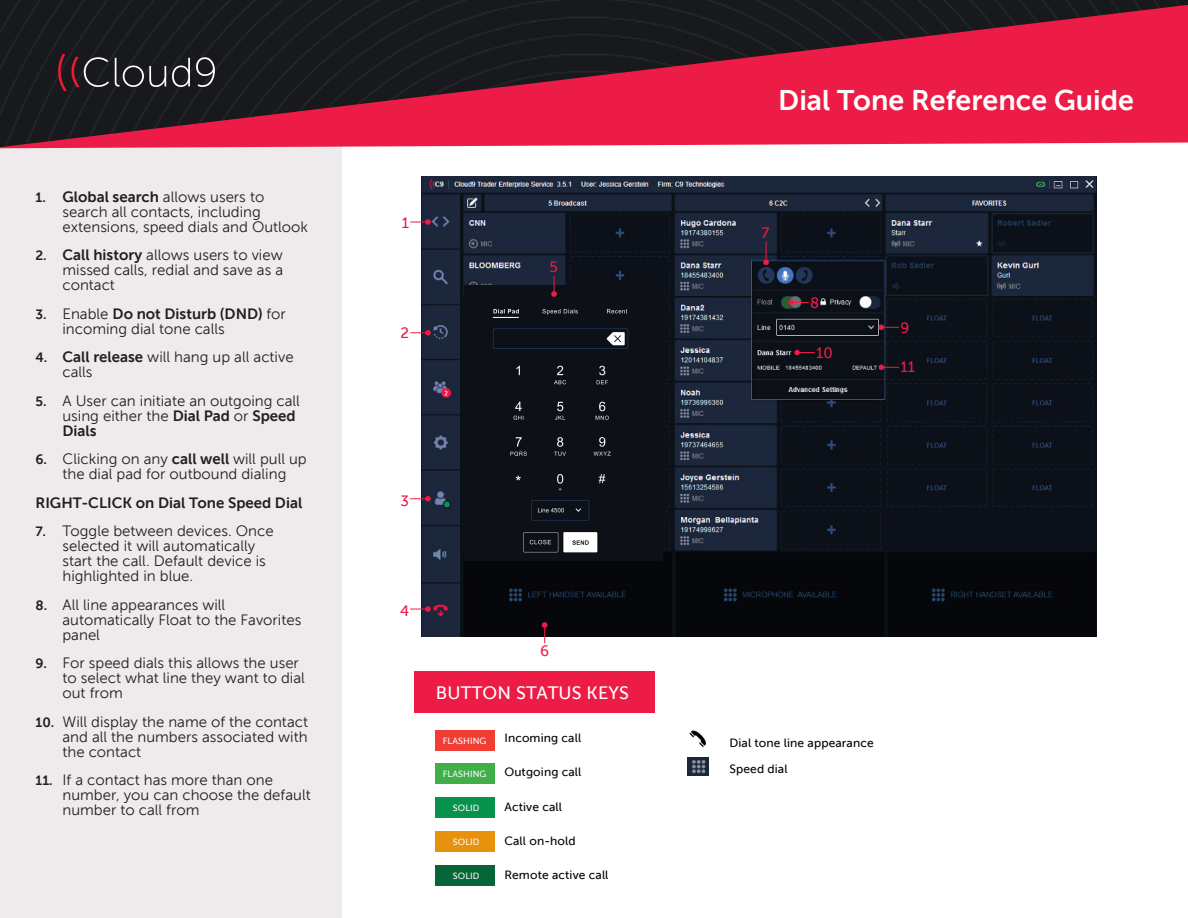
<style>
.page{position:relative;width:1188px;height:918px;background:#fff}
.page>*{position:absolute;margin:0;border:0;box-sizing:border-box;transform-origin:0 0}
.t1{font:28.5px "Museo Sans 700";color:#fff}
.t2{font:18px "Museo Sans 500";letter-spacing:.01em;color:#fff}
.t3{font:15px/15px "Museo Sans 300";color:#231f20}
.t4{font:15px "Museo Sans 700";color:#231f20}
.t5{font:15px "Museo Sans 500";color:#ed1c47}
.t6{font:12px "Museo Sans 500";letter-spacing:.01em;color:#040503}
.t7{font:9px "Museo Sans 500";letter-spacing:.01em;color:#fbfbfc}
.s1{font-family:"Museo Sans 700";font-size:13.5px}
.s2{font-family:"Museo Sans 700"}
</style>
<div class="page">
<div style="left:0;top:0;width:341px;height:918px;background:#efeaeb"></div>
<img style="left:0;top:0;width:1188px;height:147px">
<svg style="left:58px;top:54px;width:51px;height:36px;background:#3b282d"></svg>
<svg style="left:115px;top:58px;width:51px;height:29px"></svg>
<svg style="left:172px;top:58px;width:18px;height:29px"></svg>
<svg style="left:196px;top:57px;width:19px;height:30px"></svg>
<div style="left:435px;top:730px;width:60px;height:21px;background:#f03e35"></div>
<div style="left:435px;top:797px;width:60px;height:21px;background:#09914e"></div>
<div style="left:435px;top:763px;width:60px;height:21px;background:#40ae49"></div>
<div style="left:435px;top:831px;width:60px;height:21px;background:#e6920c"></div>
<div style="left:435px;top:865px;width:60px;height:21px;background:#066637"></div>
<div style="left:414px;top:671px;width:240px;height:42px;background:#ed1c47"></div>
<img style="left:689px;top:730px;width:17px;height:17px">
<img style="left:687px;top:758px;width:22px;height:17px">
<img style="left:422px;top:176px;width:675px;height:460px">
<svg style="left:410px;top:330px;width:21px;height:6px"></svg>
<svg style="left:410px;top:496px;width:21px;height:6px"></svg>
<svg style="left:410px;top:606px;width:21px;height:6px"></svg>
<svg style="left:542px;top:622px;width:6px;height:21px"></svg>
<svg style="left:763px;top:242px;width:6px;height:23px"></svg>
<svg style="left:788px;top:300px;width:21px;height:5px"></svg>
<svg style="left:879px;top:325px;width:20px;height:5px"></svg>
<svg style="left:794px;top:350px;width:21px;height:5px"></svg>
<svg style="left:879px;top:364px;width:20px;height:6px"></svg>
<svg style="left:410px;top:219px;width:21px;height:6px"></svg>
<div style="left:464px;top:285px;width:198px;height:276px;background:#0d1117"></div>
<svg style="left:551px;top:276px;width:6px;height:21px"></svg>
<p class="t3" style="left:62px;top:189px;width:247px;text-indent:-27px"><span class="s1">1.</span> <span class="s2">Global search</span> allows users to search all contacts, including extensions, speed dials and Outlook</p>
<p class="t3" style="left:62px;top:248px;width:222px;text-align:justify;text-indent:-27px"><span class="s1">2.</span> <span class="s2">Call history</span> allows users to view missed calls, redial and save as a contact</p>
<p class="t3" style="left:62px;top:306px;width:225px;text-indent:-27px"><span class="s1">3.</span> Enable <span class="s2">Do not Disturb (DND)</span> for incoming dial tone calls</p>
<p class="t3" style="left:62px;top:350px;width:233px;text-indent:-27px"><span class="s1">4.</span> <span class="s2">Call release</span> will hang up all active calls</p>
<p class="t3" style="left:62px;top:393px;width:239px;text-indent:-27px"><span class="s1">5.</span> A User can initiate an outgoing call using either the <span class="s2">Dial Pad</span> or <span class="s2">Speed<br>Dials</span></p>
<p class="t3" style="left:35px;top:452px;width:273px;text-align:center"><span class="s1">6.</span> Clicking on any <span class="s2">call well</span> will pull up the dial pad for outbound dialing</p>
<p class="t4" style="left:35px;top:494px;width:268px">RIGHT-CLICK on Dial Tone Speed Dial</p>
<p class="t3" style="left:62px;top:524px;width:213px;text-indent:-27px"><span class="s1">7.</span> Toggle between devices. Once selected it will automatically start the call. Default device is highlighted in blue.</p>
<p class="t3" style="left:62px;top:597px;width:240px;text-indent:-27px"><span class="s1">8.</span> All line appearances will automatically Float to the Favorites panel</p>
<p class="t3" style="left:62px;top:656px;width:244px;text-indent:-27px"><span class="s1">9.</span> For speed dials this allows the user to select what line they want to dial out from</p>
<p class="t3" style="left:62px;top:714px;width:247px;text-align:justify;text-indent:-27px"><span class="s1">10.</span> Will display the name of the contact and all the numbers associated with the contact</p>
<p class="t3" style="left:62px;top:773px;width:250px;text-indent:-27px"><span class="s1">11.</span> If a contact has more than one number, you can choose the default number to call from</p>
<p class="t5" style="left:402px;top:214px;width:9px">1</p>
<p class="t5" style="left:401px;top:325px;width:10px">2</p>
<p class="t5" style="left:549px;top:259px;width:10px">5</p>
<p class="t5" style="left:401px;top:493px;width:10px">3</p>
<p class="t5" style="left:400px;top:603px;width:11px">4</p>
<p class="t5" style="left:540px;top:643px;width:10px">6</p>
<p class="t2" style="left:436px;top:683px;width:195px">BUTTON STATUS KEYS</p>
<p class="t7" style="left:443px;top:735px;width:45px">FLASHING</p>
<p class="t7" style="left:443px;top:769px;width:45px">FLASHING</p>
<p class="t7" style="left:453px;top:803px;width:28px">SOLID</p>
<p class="t7" style="left:453px;top:837px;width:28px">SOLID</p>
<p class="t7" style="left:453px;top:870px;width:28px">SOLID</p>
<p class="t6" style="left:504px;top:731px;width:78px">Incoming call</p>
<p class="t6" style="left:504px;top:766px;width:79px">Outgoing call</p>
<p class="t6" style="left:504px;top:800px;width:59px">Active call</p>
<p class="t6" style="left:504px;top:834px;width:73px">Call on-hold</p>
<p class="t6" style="left:504px;top:868px;width:106px">Remote active call</p>
<p class="t1" style="left:778px;top:85px;width:357px">Dial Tone Reference Guide</p>
<p class="t5" style="left:761px;top:225px;width:9px">7</p>
<p class="t5" style="left:810px;top:294px;width:11px">8</p>
<p class="t5" style="left:816px;top:344px;width:18px">10</p>
<p class="t5" style="left:900px;top:319px;width:10px">9</p>
<p class="t5" style="left:900px;top:359px;width:16px">11</p>
<p class="t6" style="left:729px;top:736px;width:146px">Dial tone line appearance</p>
<p class="t6" style="left:729px;top:762px;width:60px">Speed dial</p>
</div>
